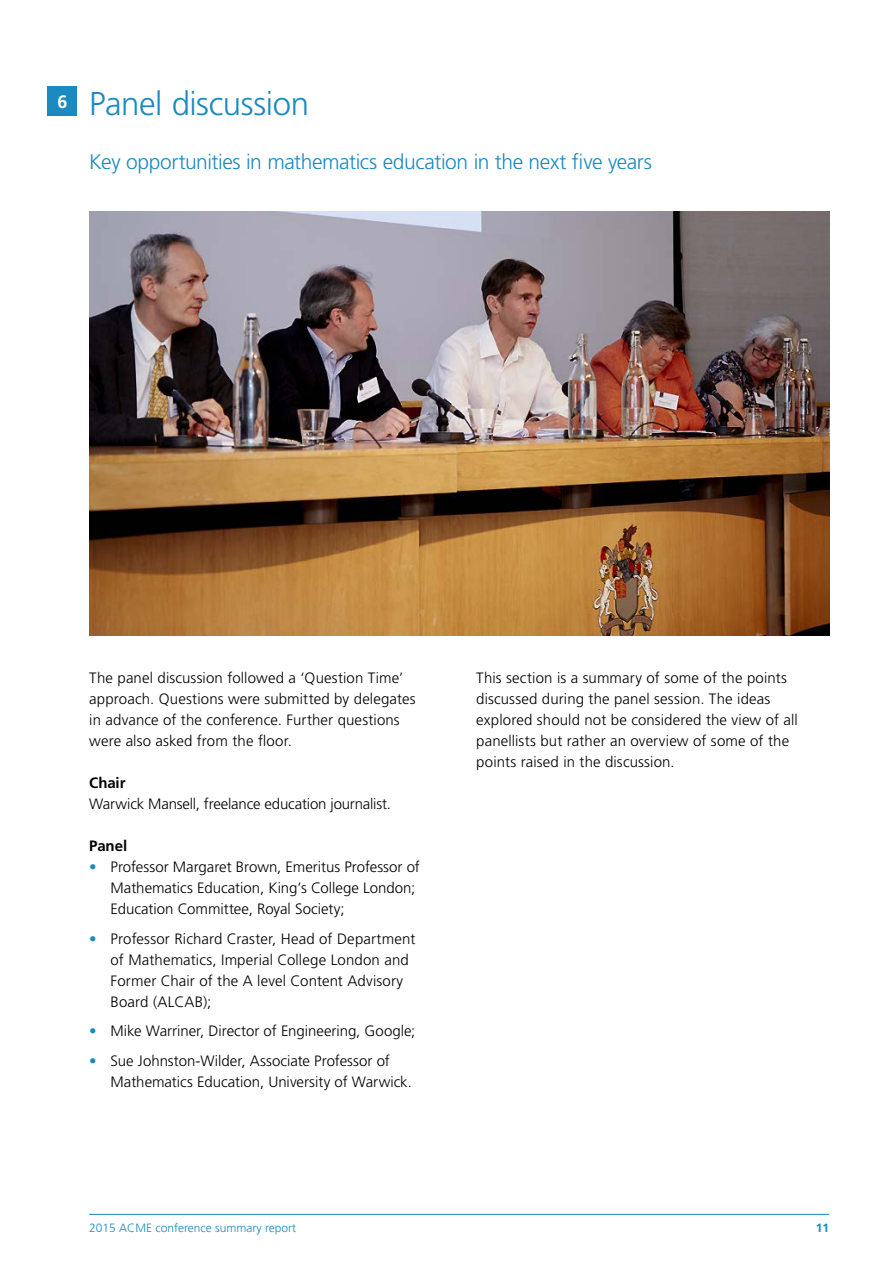
<style>
.page{position:relative;width:893px;height:1263px;background:#fff}
.page>*{position:absolute;margin:0;border:0;box-sizing:border-box;transform-origin:0 0}
.t1{font:300 33px "Frutiger LT Pro";letter-spacing:-.015em;color:#1a8ac1}
.t2{font:300 21px "Frutiger LT Pro";letter-spacing:-.02em;color:#1a8ac1}
.t3{font:700 18px "Frutiger LT Pro";color:#fff}
.t4{font:300 15px/21px "Frutiger LT Pro";letter-spacing:.005em;color:#000}
.t5{font:700 15px "Frutiger LT Pro";letter-spacing:-.005em;color:#000}
.t6{font:300 12px "Frutiger LT Pro";color:#1a8ac1}
.t7{font:700 12px "Frutiger LT Pro";color:#1a8ac1}
.s1{color:#1a8ac1}
</style>
<div class="page">
<hr style="left:89px;top:1214px;width:740px;height:1px;background:#1a8ac1">
<img style="left:89px;top:211px;width:740px;height:425px">
<div style="left:48px;top:86px;width:29px;height:30px;background:#1a8ac1"></div>
<p class="t3" style="left:57px;top:91px;width:12px">6</p>
<h1 class="t1" style="left:89px;top:84px;width:221px">Panel discussion</h1>
<h2 class="t2" style="left:89px;top:149px;width:564px">Key opportunities in mathematics education in the next five years</h2>
<p class="t4" style="left:89px;top:667px;width:328px">The panel discussion followed a ‘Question Time’ approach. Questions were submitted by delegates in advance of the conference. Further questions were also asked from the floor.</p>
<p class="t5" style="left:89px;top:774px;width:38px">Chair</p>
<p class="t4" style="left:89px;top:793px;width:303px">Warwick Mansell, freelance education journalist.</p>
<p class="t5" style="left:89px;top:837px;width:39px">Panel</p>
<p class="t4" style="left:111px;top:856px;width:311px;text-indent:-21px"><span class="s1">•</span> Professor Margaret Brown, Emeritus Professor of<br>Mathematics Education, King’s College London;<br>Education Committee, Royal Society;</p>
<p class="t4" style="left:111px;top:928px;width:306px;text-indent:-21px"><span class="s1">•</span> Professor Richard Craster, Head of Department of Mathematics, Imperial College London and Former Chair of the A level Content Advisory Board (ALCAB);</p>
<p class="t4" style="left:89px;top:1020px;width:328px"><span class="s1">•</span> Mike Warriner, Director of Engineering, Google;</p>
<p class="t4" style="left:111px;top:1050px;width:303px;text-indent:-21px"><span class="s1">•</span> Sue Johnston-Wilder, Associate Professor of<br>Mathematics Education, University of Warwick.</p>
<p class="t4" style="left:476px;top:667px;width:323px">This section is a summary of some of the points discussed during the panel session. The ideas explored should not be considered the view of all panellists but rather an overview of some of the points raised in the discussion.</p>
<p class="t6" style="left:89px;top:1220px;width:208px">2015 ACME conference summary report</p>
<p class="t7" style="left:816px;top:1220px;width:15px">11</p>
</div>
